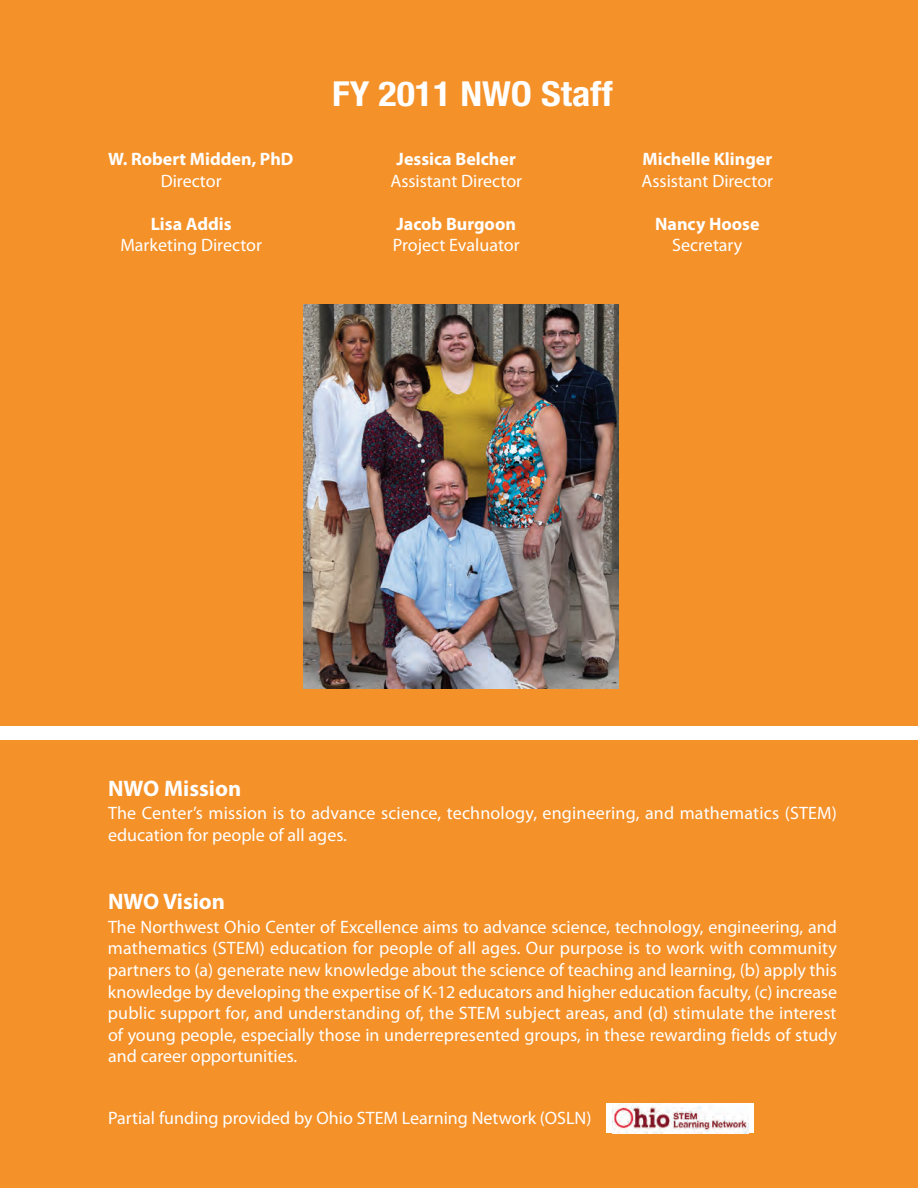
<style>
.page{position:relative;width:918px;height:1188px;background:#f49129}
.page>*{position:absolute;margin:0;border:0;box-sizing:border-box;transform-origin:0 0}
.t1{font:700 condensed 34.5px "Helvetica Neue";color:#fff;scale:1.1 1}
.t2{font:700 22.5px "Myriad Pro";color:#fff}
.t3{font:18px/21.6px "Myriad Pro";color:#fff}
.t4{font:700 18px "Myriad Pro";color:#fff}
</style>
<div class="page">
<div style="left:0;top:726px;width:918px;height:13px;background:#fff"></div>
<img style="left:304px;top:304px;width:315px;height:385px">
<div style="left:607px;top:1103px;width:147px;height:30px;background:#fff"></div>
<img style="left:612px;top:1104px;width:136px;height:29px">
<h1 class="t1" style="left:332px;top:81px;width:257px">FY 2011 NWO Staff</h1>
<p class="t4" style="left:108px;top:152px;width:187px">W. Robert Midden, PhD</p>
<p class="t4" style="left:397px;top:152px;width:121px">Jessica Belcher</p>
<p class="t4" style="left:642px;top:152px;width:131px">Michelle Klinger</p>
<p class="t3" style="left:161px;top:171px;width:62px">Director</p>
<p class="t3" style="left:390px;top:171px;width:133px">Assistant Director</p>
<p class="t3" style="left:642px;top:171px;width:133px">Assistant Director</p>
<p class="t4" style="left:151px;top:217px;width:82px">Lisa Addis</p>
<p class="t4" style="left:397px;top:217px;width:121px">Jacob Burgoon</p>
<p class="t4" style="left:655px;top:217px;width:106px">Nancy Hoose</p>
<p class="t3" style="left:120px;top:236px;width:143px">Marketing Director</p>
<p class="t3" style="left:393px;top:236px;width:128px">Project Evaluator</p>
<p class="t3" style="left:672px;top:236px;width:72px">Secretary</p>
<p class="t2" style="left:108px;top:780px;width:135px">NWO Mission</p>
<p class="t3" style="left:108px;top:804px;width:730px">The Center’s mission is to advance science, technology, engineering, and mathematics (STEM) education for people of all ages.</p>
<p class="t2" style="left:108px;top:893px;width:119px">NWO Vision</p>
<p class="t3" style="left:108px;top:917px;width:731px;text-align:justify">The Northwest Ohio Center of Excellence aims to advance science, technology, engineering, and mathematics (STEM) education for people of all ages. Our purpose is to work with community partners to (a) generate new knowledge about the science of teaching and learning, (b) apply this knowledge by developing the expertise of K-12 educators and higher education faculty, (c) increase public support for, and understanding of, the STEM subject areas, and (d) stimulate the interest of young people, especially those in underrepresented groups, in these rewarding fields of study and career opportunities.</p>
<p class="t3" style="left:108px;top:1109px;width:485px">Partial funding provided by Ohio STEM Learning Network (OSLN)</p>
</div>
